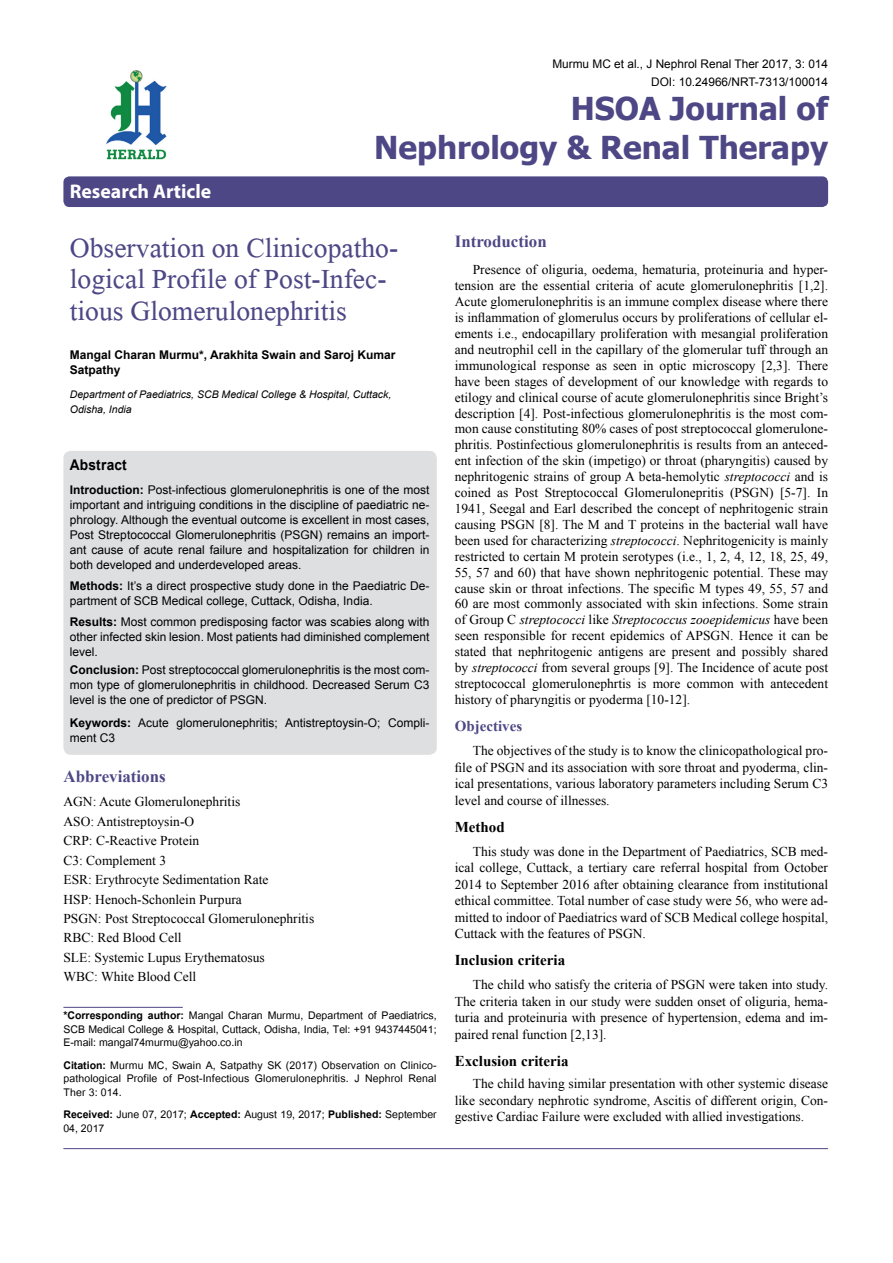
<style>
.page{position:relative;width:893px;height:1263px;background:#fff}
.page>*{position:absolute;margin:0;border:0;box-sizing:border-box;transform-origin:0 0}
.t1{font:41.25px/31.5px "Microsoft Himalaya";color:#4d4785}
.t2{font:700 31.5px/39px "Tahoma";color:#4d4785;text-align:right}
.t3{font:700 19.8px "Myriad Hebrew";color:#fff}
.t4{font:700 16.95px "Times New Roman";color:#4d4785}
.t5{font:700 15px "Times New Roman";color:#000}
.t6{font:700 15px "Times New Roman";color:#4d4785}
.t7{font:700 14.85px "Arial";letter-spacing:.015em;color:#000;scale:.93 1}
.t8{font:14.7px/13.5px "Utsaah";color:#000;text-align:justify}
.t9{font:13.5px/15.9px "Times New Roman";color:#000;text-align:justify}
.t10{font:12px/15px "Arial";color:#000;text-align:justify}
.t11{font:700 12px/15px "Arial";color:#000}
.t12{font:11.85px/18px "Arial";color:#000;text-align:right}
.t13{font:italic 10.5px/15px "Arial";color:#000}
.s1{font-weight:700}
.s2{font-style:italic}
</style>
<div class="page">
<div style="left:63px;top:176px;width:765px;height:31px;background:#4d4785;border-radius:6px"></div>
<hr style="left:63px;top:1007px;width:120px;height:1px;background:#4d4785">
<img style="left:106px;top:70px;width:61px;height:90px">
<hr style="left:63px;top:1148px;width:765px;height:1px;background:#4d4785">
<div style="left:63px;top:451px;width:374px;height:304px;background:#dedfe0;border-radius:8px"></div>
<h3 class="t3" style="left:70px;top:180px;width:143px">Research Article</h3>
<p class="t12" style="left:552px;top:55px;width:277px">Murmu MC et al., J Nephrol Renal Ther 2017, 3: 014<br>DOI: 10.24966/NRT-7313/100014</p>
<h2 class="t2" style="left:374px;top:87px;width:455px">HSOA Journal of<br>Nephrology &amp; Renal Therapy</h2>
<h1 class="t1" style="left:70px;top:227px;width:330px">Observation on Clinicopatho&shy;logical Profile of Post-Infec&shy;tious Glomerulonephritis</h1>
<p class="t11" style="left:70px;top:348px;width:327px">Mangal Charan Murmu*, Arakhita Swain and Saroj Kumar<br>Satpathy</p>
<p class="t13" style="left:70px;top:387px;width:323px">Department of Paediatrics, SCB Medical College &amp; Hospital, Cuttack,<br>Odisha, India</p>
<p class="t7" style="left:70px;top:455px;width:63px">Abstract</p>
<p class="t10" style="left:70px;top:482px;width:361px"><span class="s1">Introduction:</span> Post-infectious glomerulonephritis is one of the most important and intriguing conditions in the discipline of paediatric ne&shy;phrology. Although the eventual outcome is excellent in most cases, Post Streptococcal Glomerulonephritis (PSGN) remains an import&shy;ant cause of acute renal failure and hospitalization for children in both developed and underdeveloped areas.</p>
<p class="t10" style="left:70px;top:578px;width:361px"><span class="s1">Methods:</span> It’s a direct prospective study done in the Paediatric De&shy;partment of SCB Medical college, Cuttack, Odisha, India.</p>
<p class="t10" style="left:70px;top:614px;width:361px"><span class="s1">Results:</span> Most common predisposing factor was scabies along with other infected skin lesion. Most patients had diminished complement level.</p>
<p class="t10" style="left:70px;top:662px;width:361px"><span class="s1">Conclusion:</span> Post streptococcal glomerulonephritis is the most com&shy;mon type of glomerulonephritis in childhood. Decreased Serum C3 level is the one of predictor of PSGN.</p>
<p class="t10" style="left:70px;top:715px;width:361px"><span class="s1">Keywords:</span> Acute glomerulonephritis; Antistreptoysin-O; Compli&shy;ment C3</p>
<p class="t4" style="left:63px;top:765px;width:104px">Abbreviations</p>
<p class="t9" style="left:63px;top:791px;width:252px;line-height:19.5px;text-align:left">AGN: Acute Glomerulonephritis<br>ASO: Antistreptoysin-O<br>CRP: C-Reactive Protein<br>C3: Complement 3<br>ESR: Erythrocyte Sedimentation Rate<br>HSP: Henoch-Schonlein Purpura<br>PSGN: Post Streptococcal Glomerulonephritis<br>RBC: Red Blood Cell<br>SLE: Systemic Lupus Erythematosus<br>WBC: White Blood Cell</p>
<p class="t8" style="left:63px;top:1010px;width:375px"><span class="s1">*Corresponding author:</span> Mangal Charan Murmu, Department of Paediatrics, SCB Medical College &amp; Hospital, Cuttack, Odisha, India, Tel: +91 9437445041; E-mail: mangal74murmu@yahoo.co.in</p>
<p class="t8" style="left:63px;top:1059px;width:375px"><span class="s1">Citation:</span> Murmu MC, Swain A, Satpathy SK (2017) Observation on Clinico&shy;pathological Profile of Post-Infectious Glomerulonephritis. J Nephrol Renal Ther 3: 014.</p>
<p class="t8" style="left:63px;top:1109px;width:375px"><span class="s1">Received:</span> June 07, 2017; <span class="s1">Accepted:</span> August 19, 2017; <span class="s1">Published:</span> September<br>04, 2017</p>
<p class="t4" style="left:455px;top:229px;width:93px">Introduction</p>
<p class="t9" style="left:455px;top:261px;width:375px;text-indent:18px">Presence of oliguria, oedema, hematuria, proteinuria and hyper&shy;tension are the essential criteria of acute glomerulonephritis [1,2].<br>Acute glomerulonephritis is an immune complex disease where there is inflammation of glomerulus occurs by proliferations of cellular el&shy;ements i.e., endocapillary proliferation with mesangial proliferation and neutrophil cell in the capillary of the glomerular tuff through an immunological response as seen in optic microscopy [2,3]. There have been stages of development of our knowledge with regards to etilogy and clinical course of acute glomerulonephritis since Bright’s description [4]. Post-infectious glomerulonephritis is the most com&shy;mon cause constituting 80% cases of post streptococcal glomerulone&shy;phritis. Postinfectious glomerulonephritis is results from an anteced&shy;ent infection of the skin (impetigo) or throat (pharyngitis) caused by nephritogenic strains of group A beta-hemolytic <span class="s2">streptococci</span> and is coined as Post Streptococcal Glomerulonepritis (PSGN) [5-7]. In 1941, Seegal and Earl described the concept of nephritogenic strain causing PSGN [8]. The M and T proteins in the bacterial wall have been used for characterizing <span class="s2">streptococci</span>. Nephritogenicity is mainly restricted to certain M protein serotypes (i.e., 1, 2, 4, 12, 18, 25, 49, 55, 57 and 60) that have shown nephritogenic potential. These may cause skin or throat infections. The specific M types 49, 55, 57 and 60 are most commonly associated with skin infections. Some strain of Group C <span class="s2">streptococci</span> like <span class="s2">Streptococcus zooepidemicus</span> have been seen responsible for recent epidemics of APSGN. Hence it can be stated that nephritogenic antigens are present and possibly shared by <span class="s2">streptococci</span> from several groups [9]. The Incidence of acute post streptococcal glomerulonephrtis is more common with antecedent history of pharyngitis or pyoderma [10-12].</p>
<p class="t6" style="left:455px;top:716px;width:69px">Objectives</p>
<p class="t9" style="left:455px;top:742px;width:375px;line-height:16.5px;text-indent:18px">The objectives of the study is to know the clinicopathological pro&shy;file of PSGN and its association with sore throat and pyoderma, clin&shy;ical presentations, various laboratory parameters including Serum C3 level and course of illnesses.</p>
<p class="t5" style="left:455px;top:816px;width:51px">Method</p>
<p class="t9" style="left:455px;top:843px;width:375px;line-height:16.5px;text-indent:18px">This study was done in the Department of Paediatrics, SCB med&shy;ical college, Cuttack, a tertiary care referral hospital from October 2014 to September 2016 after obtaining clearance from institutional ethical committee. Total number of case study were 56, who were ad&shy;mitted to indoor of Paediatrics ward of SCB Medical college hospital, Cuttack with the features of PSGN.</p>
<p class="t5" style="left:455px;top:950px;width:112px">Inclusion criteria</p>
<p class="t9" style="left:455px;top:976px;width:375px;line-height:16.5px;text-indent:18px">The child who satisfy the criteria of PSGN were taken into study.<br>The criteria taken in our study were sudden onset of oliguria, hema&shy;turia and proteinuria with presence of hypertension, edema and im&shy;paired renal function [2,13].</p>
<p class="t5" style="left:455px;top:1050px;width:115px">Exclusion criteria</p>
<p class="t9" style="left:455px;top:1075px;width:375px;line-height:16.5px;text-indent:18px">The child having similar presentation with other systemic disease like secondary nephrotic syndrome, Ascitis of different origin, Con&shy;gestive Cardiac Failure were excluded with allied investigations.</p>
</div>
